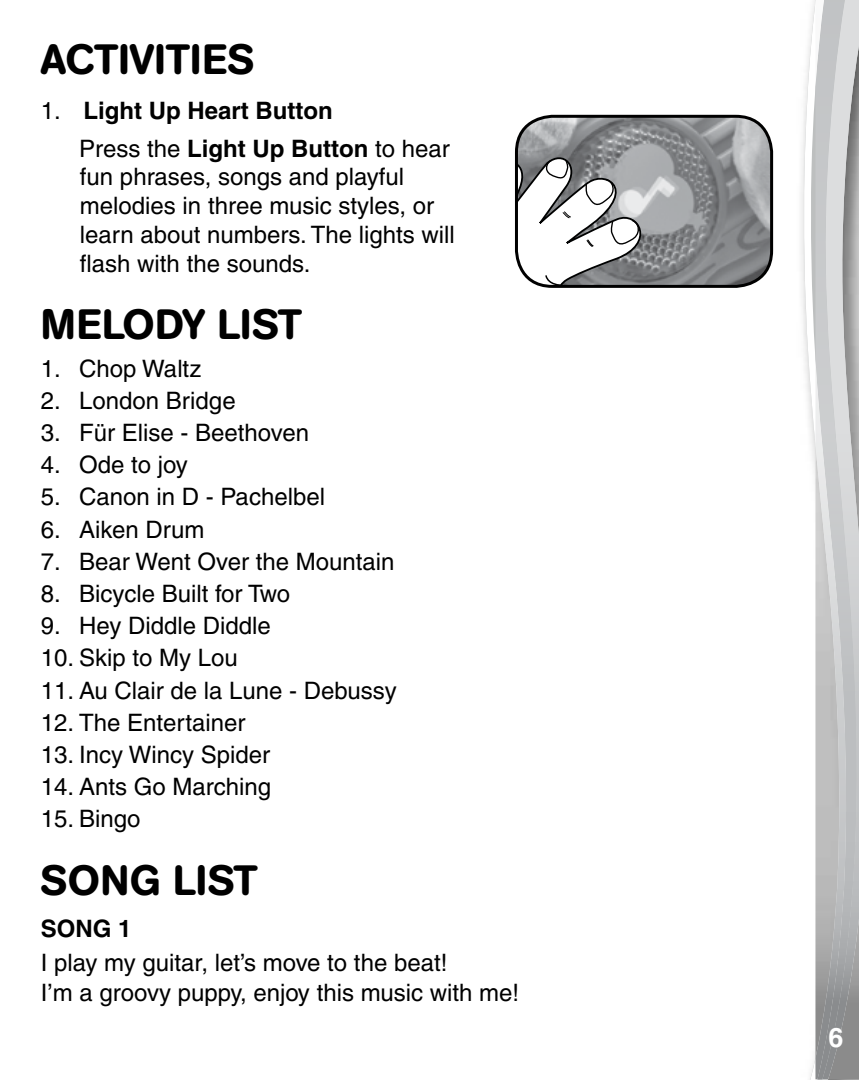
<style>
.page{position:relative;width:859px;height:1080px;background:#fff}
.page>*{position:absolute;margin:0;border:0;box-sizing:border-box;transform-origin:0 0}
.t1{font:500 42px "AG Book Rounded";color:#000}
.t2{font:500 42px "AG Book Rounded";letter-spacing:.02em;color:#000}
.t3{font:700 27px "Helvetica";color:#fff}
.t4{font:500 24px/28.8px "Helvetica";color:#000}
.t5{font:700 24px/37.2px "Helvetica";color:#000}
.s1{font-weight:500}
</style>
<div class="page">
<svg style="left:803px;top:0;width:12px;height:1080px"></svg>
<svg style="left:815px;top:1079px;width:13px;height:1px"></svg>
<img style="left:858px;top:0;width:1px;height:1079px">
<img style="left:848px;top:0;width:10px;height:1079px">
<img style="left:815px;top:0;width:33px;height:1079px">
<img style="left:516px;top:116px;width:256px;height:169px">
<svg style="left:516px;top:150px;width:140px;height:136px"></svg>
<div style="left:515px;top:115px;width:258px;height:173px;border:3px solid #000;border-radius:36px"></div>
<h1 class="t1" style="left:41px;top:34px;width:215px">ACTIVITIES</h1>
<p class="t5" style="left:79px;top:92px;width:372px;text-indent:-38px"><span class="s1">1.</span> Light Up Heart Button<br><span class="s1">Press the</span> Light Up Button <span class="s1">to hear</span></p>
<p class="t4" style="left:80px;top:163px;width:376px">fun phrases, songs and playful melodies in three music styles, or learn about numbers. The lights will flash with the sounds.</p>
<h1 class="t1" style="left:41px;top:300px;width:263px">MELODY LIST</h1>
<p class="t4" style="left:41px;top:354px;width:162px">1. Chop Waltz</p>
<p class="t4" style="left:41px;top:386px;width:196px">2. London Bridge</p>
<p class="t4" style="left:41px;top:418px;width:270px">3. Für Elise - Beethoven</p>
<p class="t4" style="left:41px;top:450px;width:148px">4. Ode to joy</p>
<p class="t4" style="left:41px;top:483px;width:286px">5. Canon in D - Pachelbel</p>
<p class="t4" style="left:41px;top:515px;width:165px">6. Aiken Drum</p>
<p class="t4" style="left:41px;top:547px;width:355px">7. Bear Went Over the Mountain</p>
<p class="t4" style="left:41px;top:579px;width:251px">8. Bicycle Built for Two</p>
<p class="t4" style="left:41px;top:611px;width:231px">9. Hey Diddle Diddle</p>
<p class="t4" style="left:41px;top:644px;width:198px">10. Skip to My Lou</p>
<p class="t4" style="left:41px;top:676px;width:357px">11. Au Clair de la Lune - Debussy</p>
<p class="t4" style="left:41px;top:708px;width:206px">12. The Entertainer</p>
<p class="t4" style="left:41px;top:740px;width:231px">13. Incy Wincy Spider</p>
<p class="t4" style="left:41px;top:772px;width:232px">14. Ants Go Marching</p>
<p class="t4" style="left:41px;top:805px;width:101px">15. Bingo</p>
<h1 class="t2" style="left:41px;top:856px;width:219px">SONG LIST</h1>
<p class="t5" style="left:41px;top:909px;width:92px">SONG 1</p>
<p class="t4" style="left:41px;top:948px;width:480px;line-height:30px">I play my guitar, let’s move to the beat!<br>I’m a groovy puppy, enjoy this music with me!</p>
<p class="t3" style="left:828px;top:1021px;width:17px">6</p>
</div>
